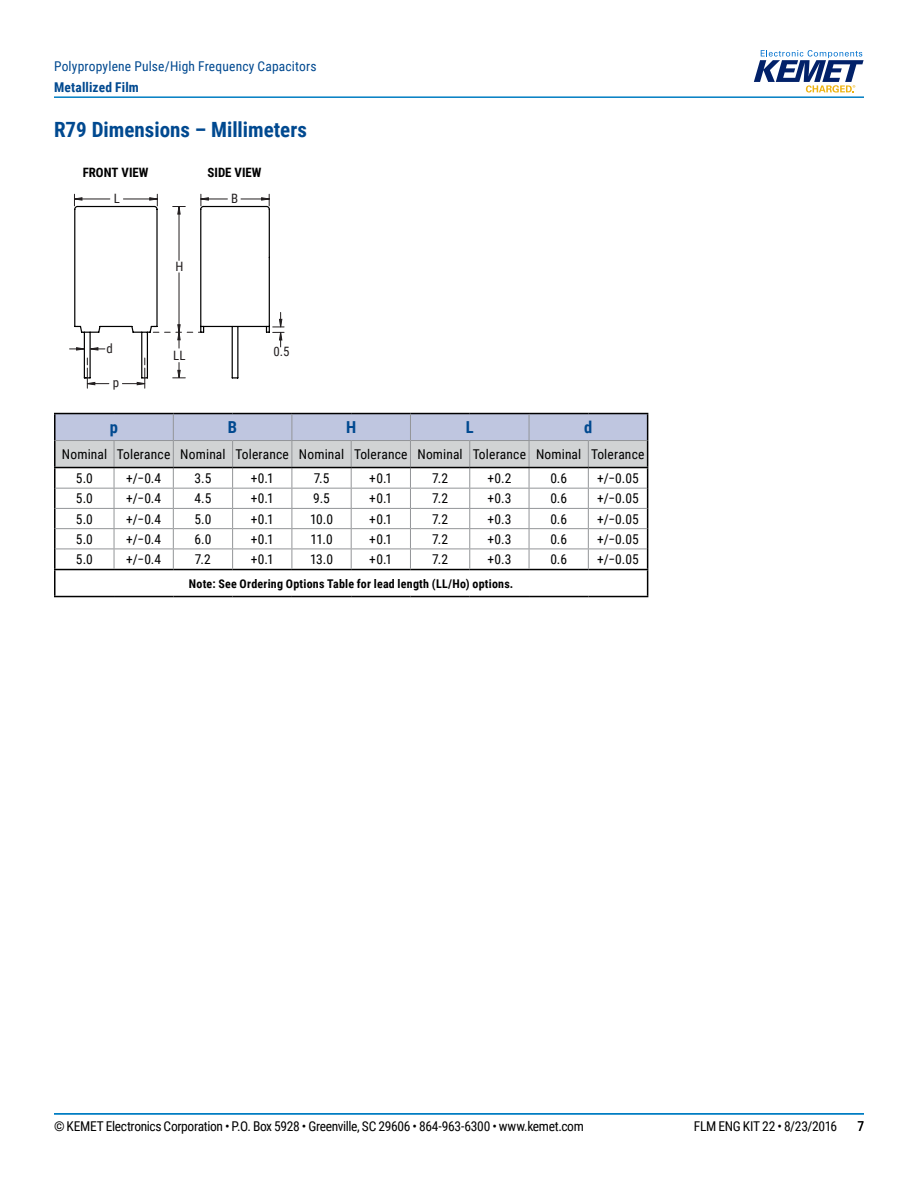
<style>
.page{position:relative;width:918px;height:1188px;background:#fff}
.page>*{position:absolute;margin:0;border:0;box-sizing:border-box;transform-origin:0 0}
.t1{font:700 21px "Roboto Condensed";color:#004990}
.t2{font:700 16.5px "Roboto Condensed";color:#004990}
.t3{font:13.5px/24.2px "Roboto Condensed";letter-spacing:-.005em;color:#000}
.t4{font:13.5px "Roboto Condensed";letter-spacing:-.025em;color:#000}
.t5{font:13.5px "Roboto Condensed";letter-spacing:.015em;color:#004990}
.t6{font:700 13.5px "Roboto Condensed";letter-spacing:.01em;color:#004990}
.t7{font:700 12.9px "Roboto Condensed";color:#000}
.t8{font:12.9px "Roboto Condensed";color:#231f20}
.t9{font:700 12px "Roboto Condensed";letter-spacing:.02em;color:#000}
</style>
<div class="page">
<hr style="left:54px;top:1113px;width:810px;height:2px;background:#007dc3">
<hr style="left:54px;top:96px;width:810px;height:2px;background:#007dc3">
<svg style="left:754px;top:50px;width:110px;height:43px"></svg>
<svg style="left:70px;top:194px;width:214px;height:194px"></svg>
<hr style="left:54px;top:569px;width:60px;height:1px;background:#000">
<hr style="left:54px;top:413px;width:60px;height:1px;background:#000">
<hr style="left:54px;top:414px;width:2px;height:27px;background:#000">
<hr style="left:114px;top:413px;width:59px;height:1px;background:#000">
<hr style="left:173px;top:413px;width:60px;height:1px;background:#000">
<hr style="left:233px;top:413px;width:59px;height:1px;background:#000">
<hr style="left:292px;top:413px;width:59px;height:1px;background:#000">
<hr style="left:351px;top:413px;width:59px;height:1px;background:#000">
<hr style="left:410px;top:413px;width:60px;height:1px;background:#000">
<hr style="left:470px;top:413px;width:59px;height:1px;background:#000">
<hr style="left:529px;top:413px;width:59px;height:1px;background:#000">
<hr style="left:588px;top:413px;width:60px;height:1px;background:#000">
<hr style="left:54px;top:441px;width:2px;height:26px;background:#000">
<hr style="left:54px;top:468px;width:2px;height:20px;background:#000">
<hr style="left:54px;top:488px;width:2px;height:20px;background:#000">
<hr style="left:54px;top:508px;width:2px;height:21px;background:#000">
<hr style="left:54px;top:529px;width:2px;height:20px;background:#000">
<hr style="left:54px;top:549px;width:2px;height:20px;background:#000">
<hr style="left:54px;top:570px;width:2px;height:26px;background:#000">
<hr style="left:54px;top:596px;width:60px;height:1px;background:#000">
<hr style="left:114px;top:596px;width:59px;height:1px;background:#000">
<hr style="left:173px;top:596px;width:60px;height:1px;background:#000">
<hr style="left:233px;top:596px;width:59px;height:1px;background:#000">
<hr style="left:292px;top:596px;width:59px;height:1px;background:#000">
<hr style="left:351px;top:596px;width:59px;height:1px;background:#000">
<hr style="left:410px;top:596px;width:60px;height:1px;background:#000">
<hr style="left:470px;top:596px;width:59px;height:1px;background:#000">
<hr style="left:529px;top:596px;width:59px;height:1px;background:#000">
<hr style="left:588px;top:596px;width:60px;height:1px;background:#000">
<svg style="left:55px;top:414px;width:593px;height:182px"></svg>
<hr style="left:54px;top:467px;width:60px;height:1px;background:#000">
<hr style="left:114px;top:467px;width:59px;height:1px;background:#000">
<hr style="left:173px;top:467px;width:60px;height:1px;background:#000">
<hr style="left:233px;top:467px;width:59px;height:1px;background:#000">
<hr style="left:292px;top:467px;width:59px;height:1px;background:#000">
<hr style="left:351px;top:467px;width:59px;height:1px;background:#000">
<hr style="left:410px;top:467px;width:60px;height:1px;background:#000">
<hr style="left:470px;top:467px;width:59px;height:1px;background:#000">
<hr style="left:529px;top:467px;width:59px;height:1px;background:#000">
<hr style="left:588px;top:467px;width:60px;height:1px;background:#000">
<p class="t5" style="left:54px;top:57px;width:264px">Polypropylene Pulse/High Frequency Capacitors</p>
<p class="t6" style="left:54px;top:78px;width:86px">Metallized Film</p>
<h1 class="t1" style="left:54px;top:115px;width:254px">R79 Dimensions – Millimeters</h1>
<p class="t7" style="left:83px;top:163px;width:67px">FRONT VIEW</p>
<p class="t7" style="left:208px;top:163px;width:55px">SIDE VIEW</p>
<p class="t8" style="left:114px;top:189px;width:8px">L</p>
<p class="t8" style="left:231px;top:189px;width:9px">B</p>
<p class="t8" style="left:107px;top:339px;width:8px">d</p>
<p class="t8" style="left:113px;top:374px;width:8px">p</p>
<p class="t8" style="left:175px;top:257px;width:10px">H</p>
<p class="t8" style="left:173px;top:347px;width:14px">LL</p>
<p class="t8" style="left:274px;top:343px;width:18px">0.5</p>
<p class="t2" style="left:110px;top:416px;width:10px">p</p>
<p class="t2" style="left:228px;top:416px;width:11px">B</p>
<p class="t2" style="left:346px;top:416px;width:12px">H</p>
<p class="t2" style="left:466px;top:416px;width:9px">L</p>
<p class="t2" style="left:584px;top:416px;width:10px">d</p>
<p class="t3" style="left:76px;top:442px;width:570px;text-indent:-14px">Nominal Tolerance Nominal Tolerance Nominal Tolerance Nominal Tolerance Nominal Tolerance<br>5.0</p>
<p class="t3" style="left:126px;top:466px;width:36px">+/−0.4</p>
<p class="t3" style="left:195px;top:466px;width:18px">3.5</p>
<p class="t3" style="left:251px;top:466px;width:25px">+0.1</p>
<p class="t3" style="left:314px;top:466px;width:17px">7.5</p>
<p class="t3" style="left:369px;top:466px;width:25px">+0.1</p>
<p class="t3" style="left:432px;top:466px;width:17px">7.2</p>
<p class="t3" style="left:487px;top:466px;width:26px">+0.2</p>
<p class="t3" style="left:550px;top:466px;width:18px">0.6</p>
<p class="t3" style="left:597px;top:466px;width:43px">+/−0.05</p>
<p class="t3" style="left:76px;top:486px;width:18px">5.0</p>
<p class="t3" style="left:126px;top:486px;width:36px">+/−0.4</p>
<p class="t3" style="left:195px;top:486px;width:18px">4.5</p>
<p class="t3" style="left:251px;top:486px;width:25px">+0.1</p>
<p class="t3" style="left:313px;top:486px;width:18px">9.5</p>
<p class="t3" style="left:369px;top:486px;width:25px">+0.1</p>
<p class="t3" style="left:432px;top:486px;width:17px">7.2</p>
<p class="t3" style="left:487px;top:486px;width:25px">+0.3</p>
<p class="t3" style="left:550px;top:486px;width:18px">0.6</p>
<p class="t3" style="left:597px;top:486px;width:43px">+/−0.05</p>
<p class="t3" style="left:76px;top:506px;width:18px">5.0</p>
<p class="t3" style="left:126px;top:506px;width:36px">+/−0.4</p>
<p class="t3" style="left:195px;top:506px;width:18px">5.0</p>
<p class="t3" style="left:251px;top:506px;width:25px">+0.1</p>
<p class="t3" style="left:310px;top:506px;width:25px">10.0</p>
<p class="t3" style="left:369px;top:506px;width:25px">+0.1</p>
<p class="t3" style="left:432px;top:506px;width:17px">7.2</p>
<p class="t3" style="left:487px;top:506px;width:25px">+0.3</p>
<p class="t3" style="left:550px;top:506px;width:18px">0.6</p>
<p class="t3" style="left:597px;top:506px;width:43px">+/−0.05</p>
<p class="t3" style="left:76px;top:526px;width:18px">5.0</p>
<p class="t3" style="left:126px;top:526px;width:36px">+/−0.4</p>
<p class="t3" style="left:195px;top:526px;width:18px">6.0</p>
<p class="t3" style="left:251px;top:526px;width:25px">+0.1</p>
<p class="t3" style="left:310px;top:526px;width:24px">11.0</p>
<p class="t3" style="left:369px;top:526px;width:25px">+0.1</p>
<p class="t3" style="left:432px;top:526px;width:17px">7.2</p>
<p class="t3" style="left:487px;top:526px;width:25px">+0.3</p>
<p class="t3" style="left:550px;top:526px;width:18px">0.6</p>
<p class="t3" style="left:597px;top:526px;width:43px">+/−0.05</p>
<p class="t3" style="left:76px;top:547px;width:18px">5.0</p>
<p class="t3" style="left:126px;top:547px;width:36px">+/−0.4</p>
<p class="t3" style="left:195px;top:547px;width:17px">7.2</p>
<p class="t3" style="left:251px;top:547px;width:25px">+0.1</p>
<p class="t3" style="left:310px;top:547px;width:24px">13.0</p>
<p class="t3" style="left:369px;top:547px;width:25px">+0.1</p>
<p class="t3" style="left:432px;top:547px;width:17px">7.2</p>
<p class="t3" style="left:487px;top:547px;width:25px">+0.3</p>
<p class="t3" style="left:550px;top:547px;width:18px">0.6</p>
<p class="t3" style="left:597px;top:547px;width:43px">+/−0.05</p>
<p class="t9" style="left:189px;top:575px;width:326px">Note: See Ordering Options Table for lead length (LL/Ho) options.</p>
<p class="t4" style="left:54px;top:1116px;width:531px">© KEMET Electronics Corporation • P.O. Box 5928 • Greenville, SC 29606 • 864-963-6300 • www.kemet.com</p>
<p class="t3" style="left:694px;top:1113px;width:145px">FLM ENG KIT 22 • 8/23/2016</p>
<p class="t3" style="left:857px;top:1113px;width:8px">7</p>
</div>
